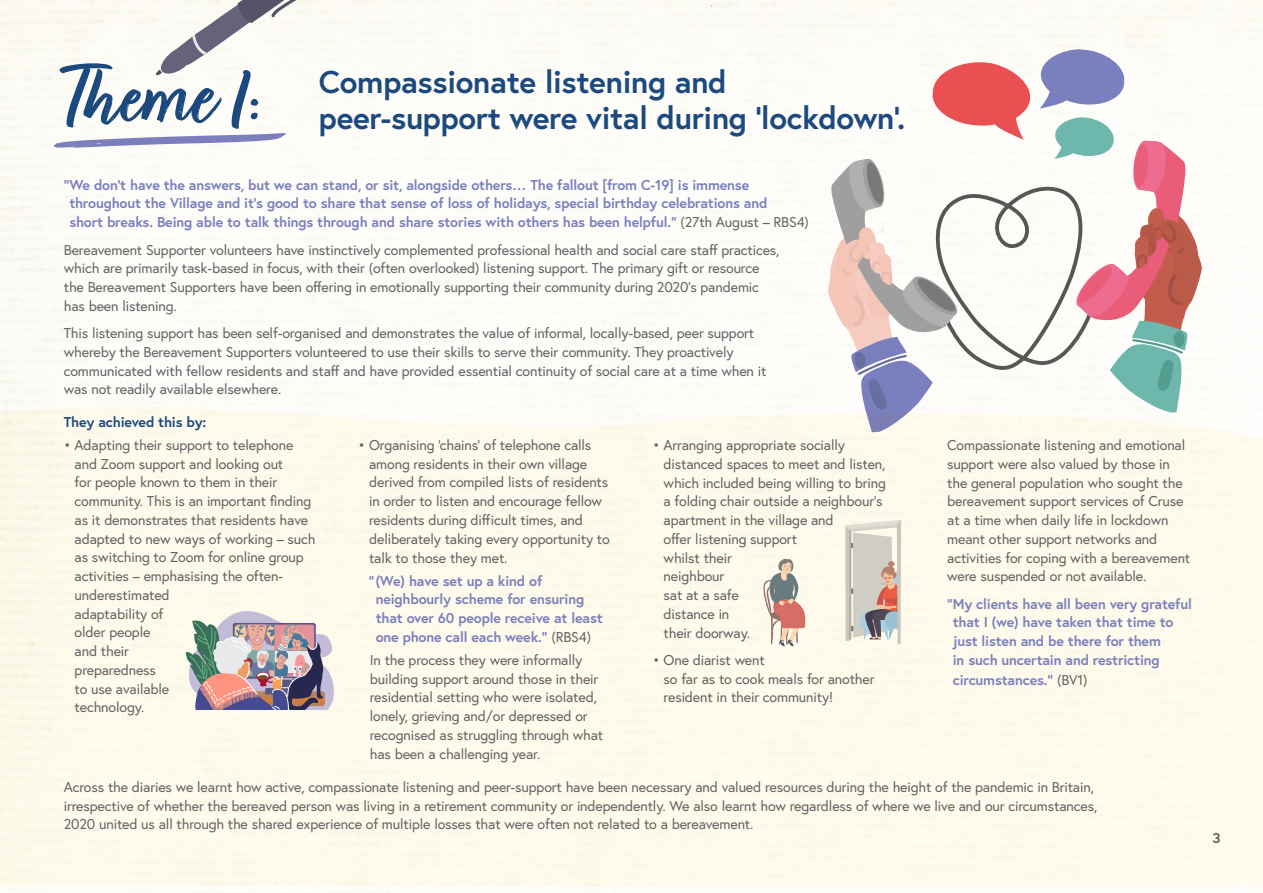
<style>
.page{position:relative;width:1263px;height:893px;background:#fff}
.page>*{position:absolute;margin:0;border:0;box-sizing:border-box;transform-origin:0 0}
.t1{font:90px "Turbinado Bold Pro";letter-spacing:-.01em;color:#1c4a7f}
.t2{font:700 31.5px/36px "Europa";letter-spacing:-.01em;color:#1c4a7f}
.t3{font:14.25px/18.8px "Europa";letter-spacing:-.01em;color:#646363}
.t4{font:700 14.25px/18.8px "Europa";letter-spacing:-.01em;color:#7b80bd}
.t5{font:700 14.25px "Europa";letter-spacing:-.01em;color:#1c4a7f}
.t6{font:700 14.25px "Europa";color:#646363}
.s1{font-weight:400;color:#646363}
</style>
<div class="page">
<svg style="left:823px;top:48px;width:382px;height:346px"></svg>
<div style="left:0;top:394px;width:1263px;height:491px;background:#fefaec"></div>
<svg style="left:184px;top:600px;width:150px;height:110px;background:#baadb0"></svg>
<svg style="left:53px;top:133px;width:233px;height:15px"></svg>
<svg style="left:155px;top:0;width:151px;height:76px"></svg>
<h1 class="t1" style="left:64px;top:48px;width:200px">Theme 1:</h1>
<h2 class="t2" style="left:319px;top:63px;width:588px">Compassionate listening and peer-support were vital during ‘lockdown’.</h2>
<p class="t4" style="left:69px;top:175px;width:741px;text-indent:-6px">“We don’t have the answers, but we can stand, or sit, alongside others… The fallout [from C-19] is immense throughout the Village and it’s good to share that sense of loss of holidays, special birthday celebrations and<br>short breaks. Being able to talk things through and share stories with others has been helpful.” <span class="s1">(27th August – RBS4)</span></p>
<p class="t3" style="left:64px;top:240px;width:717px">Bereavement Supporter volunteers have instinctively complemented professional health and social care staff practices, which are primarily task-based in focus, with their (often overlooked) listening support. The primary gift or resource the Bereavement Supporters have been offering in emotionally supporting their community during 2020’s pandemic has been listening.</p>
<p class="t3" style="left:64px;top:323px;width:704px">This listening support has been self-organised and demonstrates the value of informal, locally-based, peer support whereby the Bereavement Supporters volunteered to use their skills to serve their community. They proactively communicated with fellow residents and staff and have provided essential continuity of social care at a time when it was not readily available elsewhere.</p>
<p class="t5" style="left:64px;top:413px;width:144px">They achieved this by:</p>
<p class="t3" style="left:75px;top:435px;width:242px;text-indent:-11px">• Adapting their support to telephone and Zoom support and looking out<br>for people known to them in their community. This is an important finding as it demonstrates that residents have adapted to new ways of working – such as switching to Zoom for online group activities – emphasising the often&shy;underestimated<br>adaptability of<br>older people<br>and their<br>preparedness<br>to use available<br>technology.</p>
<p class="t3" style="left:369px;top:435px;width:242px;text-indent:-11px">• Organising ‘chains’ of telephone calls among residents in their own village derived from compiled lists of residents in order to listen and encourage fellow residents during difficult times, and deliberately taking every opportunity to talk to those they met.</p>
<p class="t3" style="left:664px;top:435px;width:224px;text-indent:-11px">• Arranging appropriate socially distanced spaces to meet and listen, which included being willing to bring a folding chair outside a neighbour’s apartment in the village and<br>offer listening support<br>whilst their<br>neighbour<br>sat at a safe<br>distance in<br>their doorway.</p>
<p class="t3" style="left:664px;top:650px;width:213px;text-indent:-11px">• One diarist went<br>so far as to cook meals for another resident in their community!</p>
<p class="t4" style="left:376px;top:571px;width:228px;text-indent:-7px">“(We) have set up a kind of neighbourly scheme for ensuring that over 60 people receive at least one phone call each week.” <span class="s1">(RBS4)</span></p>
<p class="t3" style="left:370px;top:650px;width:235px">In the process they were informally building support around those in their residential setting who were isolated, lonely, grieving and/or depressed or recognised as struggling through what has been a challenging year.</p>
<p class="t3" style="left:947px;top:435px;width:245px">Compassionate listening and emotional support were also valued by those in the general population who sought the bereavement support services of Cruse at a time when daily life in lockdown meant other support networks and activities for coping with a bereavement were suspended or not available.</p>
<p class="t4" style="left:953px;top:594px;width:241px;text-indent:-6px">“My clients have all been very grateful that I (we) have taken that time to just listen and be there for them<br>in such uncertain and restricting</p>
<p class="t4" style="left:953px;top:670px;width:136px">circumstances.” <span class="s1">(BV1)</span></p>
<p class="t3" style="left:64px;top:777px;width:1035px">Across the diaries we learnt how active, compassionate listening and peer-support have been necessary and valued resources during the height of the pandemic in Britain, irrespective of whether the bereaved person was living in a retirement community or independently. We also learnt how regardless of where we live and our circumstances,<br>2020 united us all through the shared experience of multiple losses that were often not related to a bereavement.</p>
<p class="t6" style="left:1212px;top:828px;width:10px">3</p>
</div>
